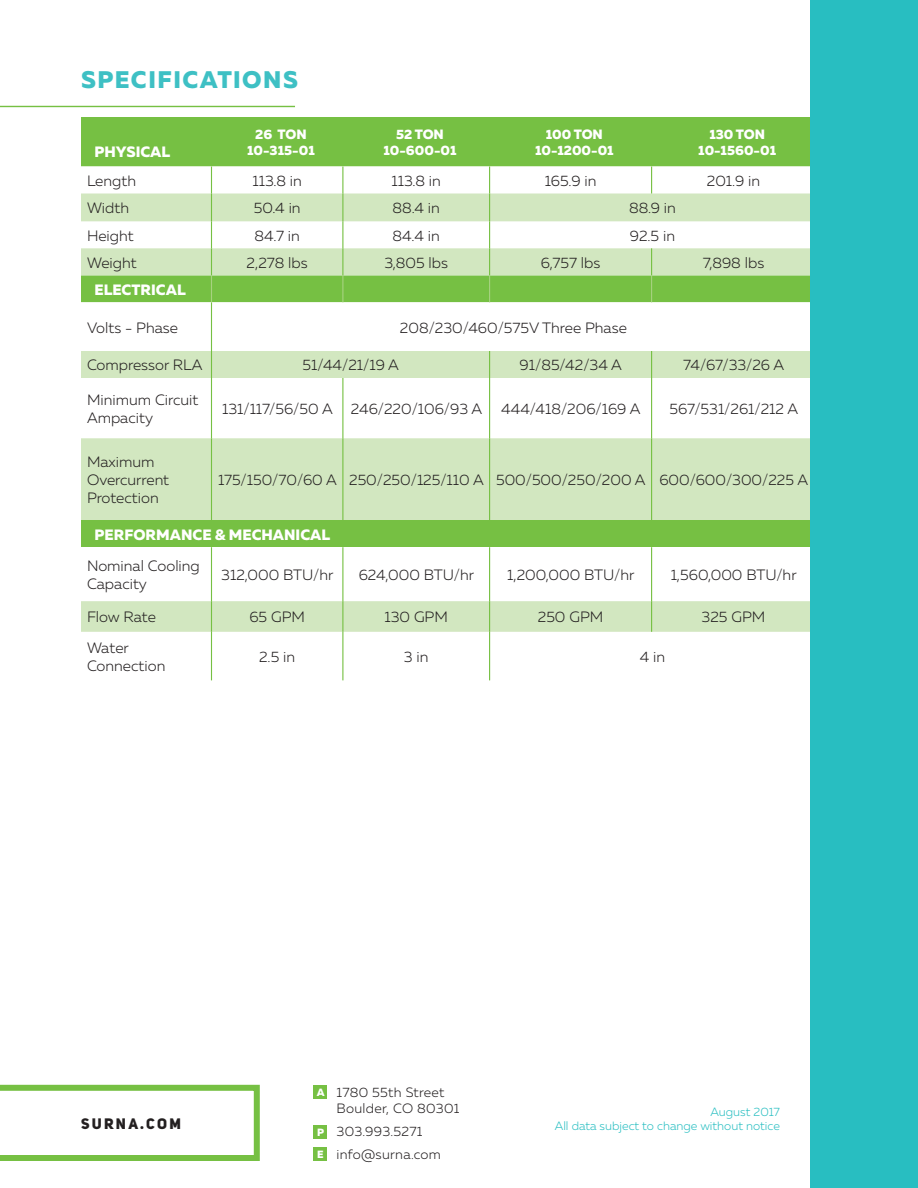
<style>
.page{position:relative;width:918px;height:1188px;background:#fff}
.page>*{position:absolute;margin:0;border:0;box-sizing:border-box;transform-origin:0 0}
.t1{font:800 24px "Muller";letter-spacing:.06em;color:#3ec0c4}
.t2{font:300 15px/18px "Muller";color:#231f20}
.t3{font:800 15px "Muller";color:#fff}
.t4{font:15px "Uni Sans Heavy CAPS";letter-spacing:.15em;color:#231f20}
.t5{font:800 13.5px "Muller";color:#fff}
.t6{font:300 13.5px/16.2px "Muller";letter-spacing:.02em;color:#231f20}
.t7{font:300 12px "Muller";color:#28bec1}
.t8{font:800 10.5px "Muller";color:#fff}
</style>
<div class="page">
<div style="left:81px;top:117px;width:729px;height:49px;background:#76c043"></div>
<svg style="left:81px;top:194px;width:729px;height:438px"></svg>
<div style="left:81px;top:520px;width:734px;height:27px;background:#76c043"></div>
<hr style="left:211px;top:302px;width:1px;height:49px;background:#76c043">
<svg style="left:211px;top:351px;width:1px;height:27px"></svg>
<svg style="left:489px;top:351px;width:1px;height:27px"></svg>
<svg style="left:651px;top:351px;width:1px;height:27px"></svg>
<hr style="left:211px;top:378px;width:1px;height:60px;background:#76c043">
<hr style="left:342px;top:378px;width:1px;height:60px;background:#76c043">
<hr style="left:489px;top:378px;width:1px;height:60px;background:#76c043">
<hr style="left:651px;top:378px;width:1px;height:60px;background:#76c043">
<hr style="left:211px;top:438px;width:1px;height:82px;background:#76c043">
<hr style="left:342px;top:438px;width:1px;height:82px;background:#76c043">
<hr style="left:489px;top:438px;width:1px;height:82px;background:#76c043">
<hr style="left:651px;top:438px;width:1px;height:82px;background:#76c043">
<hr style="left:211px;top:547px;width:1px;height:54px;background:#76c043">
<hr style="left:342px;top:547px;width:1px;height:54px;background:#76c043">
<hr style="left:489px;top:547px;width:1px;height:54px;background:#76c043">
<hr style="left:651px;top:547px;width:1px;height:54px;background:#76c043">
<hr style="left:211px;top:601px;width:1px;height:31px;background:#76c043">
<hr style="left:342px;top:601px;width:1px;height:31px;background:#76c043">
<hr style="left:489px;top:601px;width:1px;height:31px;background:#76c043">
<hr style="left:651px;top:601px;width:1px;height:31px;background:#76c043">
<hr style="left:211px;top:632px;width:1px;height:48px;background:#76c043">
<hr style="left:342px;top:632px;width:1px;height:48px;background:#76c043">
<hr style="left:489px;top:632px;width:1px;height:48px;background:#76c043">
<svg style="left:211px;top:166px;width:1px;height:136px"></svg>
<svg style="left:342px;top:166px;width:468px;height:136px"></svg>
<div style="left:810px;top:0;width:108px;height:1188px;background:#28bec1"></div>
<hr style="left:0;top:106px;width:295px;height:1px;background:#76c043">
<svg style="left:0;top:1085px;width:260px;height:76px"></svg>
<div style="left:314px;top:1085px;width:13px;height:13px;background:#76c043"></div>
<div style="left:314px;top:1125px;width:13px;height:14px;background:#76c043"></div>
<div style="left:314px;top:1148px;width:13px;height:13px;background:#76c043"></div>
<p class="t1" style="left:81px;top:64px;width:218px">SPECIFICATIONS</p>
<p class="t3" style="left:94px;top:142px;width:77px">PHYSICAL</p>
<p class="t5" style="left:255px;top:126px;width:53px">26 TON</p>
<p class="t5" style="left:247px;top:142px;width:69px">10-315-01</p>
<p class="t5" style="left:396px;top:126px;width:49px">52 TON</p>
<p class="t5" style="left:383px;top:142px;width:75px">10-600-01</p>
<p class="t5" style="left:546px;top:126px;width:59px">100 TON</p>
<p class="t5" style="left:535px;top:142px;width:80px">10-1200-01</p>
<p class="t5" style="left:709px;top:126px;width:57px">130 TON</p>
<p class="t5" style="left:698px;top:142px;width:79px">10-1560-01</p>
<p class="t2" style="left:87px;top:172px;width:51px">Length</p>
<p class="t2" style="left:252px;top:172px;width:51px">113.8 in</p>
<p class="t2" style="left:392px;top:172px;width:51px">113.8 in</p>
<p class="t2" style="left:545px;top:172px;width:53px">165.9 in</p>
<p class="t2" style="left:707px;top:172px;width:55px">201.9 in</p>
<p class="t2" style="left:87px;top:199px;width:44px">Width</p>
<p class="t2" style="left:254px;top:199px;width:48px">50.4 in</p>
<p class="t2" style="left:393px;top:199px;width:49px">88.4 in</p>
<p class="t2" style="left:629px;top:199px;width:48px">88.9 in</p>
<p class="t2" style="left:87px;top:226px;width:48px">Height</p>
<p class="t2" style="left:255px;top:226px;width:47px">84.7 in</p>
<p class="t2" style="left:393px;top:226px;width:49px">84.4 in</p>
<p class="t2" style="left:630px;top:226px;width:47px">92.5 in</p>
<p class="t2" style="left:87px;top:253px;width:51px">Weight</p>
<p class="t2" style="left:247px;top:253px;width:63px">2,278 lbs</p>
<p class="t2" style="left:384px;top:253px;width:65px">3,805 lbs</p>
<p class="t2" style="left:541px;top:253px;width:61px">6,757 lbs</p>
<p class="t2" style="left:703px;top:253px;width:63px">7,898 lbs</p>
<p class="t3" style="left:94px;top:280px;width:93px">ELECTRICAL</p>
<p class="t2" style="left:87px;top:318px;width:93px">Volts - Phase</p>
<p class="t2" style="left:400px;top:318px;width:228px">208/230/460/575V Three Phase</p>
<p class="t2" style="left:87px;top:356px;width:117px">Compressor RLA</p>
<p class="t2" style="left:303px;top:356px;width:98px">51/44/21/19 A</p>
<p class="t2" style="left:520px;top:356px;width:104px">91/85/42/34 A</p>
<p class="t2" style="left:683px;top:356px;width:103px">74/67/33/26 A</p>
<p class="t2" style="left:87px;top:391px;width:113px">Minimum Circuit<br>Ampacity</p>
<p class="t2" style="left:222px;top:400px;width:112px">131/117/56/50 A</p>
<p class="t2" style="left:351px;top:400px;width:133px">246/220/106/93 A</p>
<p class="t2" style="left:501px;top:400px;width:141px">444/418/206/169 A</p>
<p class="t2" style="left:669px;top:400px;width:130px">567/531/261/212 A</p>
<p class="t2" style="left:87px;top:453px;width:84px">Maximum<br>Overcurrent<br>Protection</p>
<p class="t2" style="left:218px;top:471px;width:120px">175/150/70/60 A</p>
<p class="t2" style="left:349px;top:471px;width:136px">250/250/125/110 A</p>
<p class="t2" style="left:496px;top:471px;width:151px">500/500/250/200 A</p>
<p class="t2" style="left:659px;top:471px;width:150px">600/600/300/225 A</p>
<p class="t3" style="left:94px;top:525px;width:237px">PERFORMANCE &amp; MECHANICAL</p>
<p class="t2" style="left:87px;top:557px;width:114px">Nominal Cooling<br>Capacity</p>
<p class="t2" style="left:221px;top:566px;width:114px">312,000 BTU/hr</p>
<p class="t2" style="left:359px;top:566px;width:117px">624,000 BTU/hr</p>
<p class="t2" style="left:507px;top:566px;width:129px">1,200,000 BTU/hr</p>
<p class="t2" style="left:671px;top:566px;width:127px">1,560,000 BTU/hr</p>
<p class="t2" style="left:87px;top:608px;width:70px">Flow Rate</p>
<p class="t2" style="left:249px;top:608px;width:57px">65 GPM</p>
<p class="t2" style="left:385px;top:608px;width:65px">130 GPM</p>
<p class="t2" style="left:538px;top:608px;width:67px">250 GPM</p>
<p class="t2" style="left:702px;top:608px;width:65px">325 GPM</p>
<p class="t2" style="left:87px;top:639px;width:80px">Water<br>Connection</p>
<p class="t2" style="left:259px;top:648px;width:38px">2.5 in</p>
<p class="t2" style="left:404px;top:648px;width:26px">3 in</p>
<p class="t2" style="left:640px;top:648px;width:27px">4 in</p>
<p class="t6" style="left:337px;top:1084px;width:124px">1780 55th Street<br>Boulder, CO 80301</p>
<p class="t6" style="left:337px;top:1123px;width:87px">303.993.5271</p>
<p class="t6" style="left:337px;top:1146px;width:106px">info@surna.com</p>
<p class="t8" style="left:317px;top:1085px;width:9px">A</p>
<p class="t8" style="left:317px;top:1126px;width:9px">P</p>
<p class="t8" style="left:317px;top:1148px;width:8px">E</p>
<p class="t7" style="left:710px;top:1105px;width:71px">August 2017</p>
<p class="t4" style="left:81px;top:1114px;width:101px">SURNA.COM</p>
<p class="t7" style="left:555px;top:1119px;width:227px">All data subject to change without notice</p>
</div>
